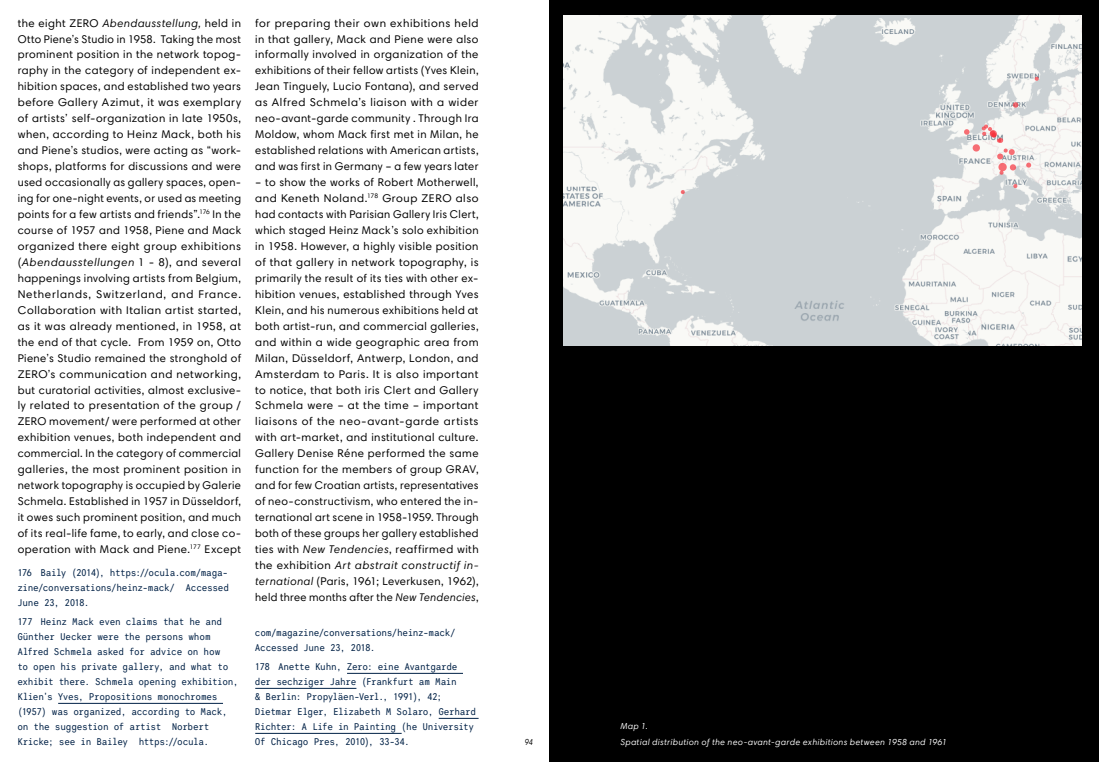
<style>
.page{position:relative;width:1099px;height:762px;background:#fff}
.page>*{position:absolute;margin:0;border:0;box-sizing:border-box;transform-origin:0 0}
.t1{font:11.25px/16px "Harmonia Sans Pro Cyr";letter-spacing:.03em;color:#000;text-align:justify}
.t2{font:10px/15px "Harmonia Sans Mono Std CE";letter-spacing:.025em;color:#002146}
.t3{font:italic 8.75px/16px "Harmonia Sans Pro Cyr";letter-spacing:.045em;color:#fff}
.t4{font:italic 8.75px "Harmonia Sans Pro Cyr";color:#000;scale:.85 1}
.s1{font-style:italic}
</style>
<div class="page">
<hr style="left:58px;top:703px;width:165px;height:1px;background:#002146">
<hr style="left:347px;top:673px;width:116px;height:1px;background:#002146">
<hr style="left:255px;top:688px;width:101px;height:1px;background:#002146">
<hr style="left:438px;top:718px;width:40px;height:1px;background:#002146">
<hr style="left:255px;top:733px;width:146px;height:1px;background:#002146">
<div style="left:549px;top:0;width:549px;height:762px;background:#000"></div>
<img style="left:563px;top:15px;width:518px;height:331px">
<svg style="left:1012px;top:102px;width:6px;height:6px"></svg>
<svg style="left:1026px;top:163px;width:5px;height:5px"></svg>
<svg style="left:1013px;top:184px;width:4px;height:4px"></svg>
<svg style="left:964px;top:125px;width:52px;height:50px"></svg>
<svg style="left:1034px;top:77px;width:4px;height:4px"></svg>
<svg style="left:680px;top:190px;width:4px;height:4px"></svg>
<p class="t1" style="left:18px;top:15px;width:225px">the eight ZERO <span class="s1">Abendausstellung,</span> held in Otto Piene’s Studio in 1958. Taking the most prominent position in the network topog&shy;raphy in the category of independent ex&shy;hibition spaces, and established two years before Gallery Azimut, it was exemplary of artists’ self-organization in late 1950s, when, according to Heinz Mack, both his and Piene’s studios, were acting as “work&shy;shops, platforms for discussions and were used occasionally as gallery spaces, open&shy;ing for one-night events, or used as meeting points for a few artists and friends”.<sup>176</sup> In the course of 1957 and 1958, Piene and Mack organized there eight group exhibitions (<span class="s1">Abendausstellungen</span> 1 - 8), and several happenings involving artists from Belgium, Netherlands, Switzerland, and France.<br>Collaboration with Italian artist started, as it was already mentioned, in 1958, at the end of that cycle. From 1959 on, Otto Piene’s Studio remained the stronghold of ZERO’s communication and networking, but curatorial activities, almost exclusive&shy;ly related to presentation of the group / ZERO movement/ were performed at other exhibition venues, both independent and commercial. In the category of commercial galleries, the most prominent position in network topography is occupied by Galerie Schmela. Established in 1957 in Düsseldorf, it owes such prominent position, and much of its real-life fame, to early, and close co&shy;operation with Mack and Piene.<sup>177</sup> Except</p>
<p class="t2" style="left:18px;top:565px;width:212px;text-align:justify">176 Baily (2014), https://ocula.com/maga&shy;zine/conversations/heinz-mack/ Accessed June 23, 2018.</p>
<p class="t2" style="left:18px;top:613px;width:222px">177 Heinz Mack even claims that he and Günther Uecker were the persons whom Alfred Schmela asked for advice on how<br>to open his private gallery, and what to exhibit there. Schmela opening exhibition, Klien’s Yves, Propositions monochromes (1957) was organized, according to Mack, on the suggestion of artist Norbert Kricke; see in Bailey https://ocula.</p>
<p class="t1" style="left:255px;top:15px;width:225px">for preparing their own exhibitions held in that gallery, Mack and Piene were also informally involved in organization of the exhibitions of their fellow artists (Yves Klein, Jean Tinguely, Lucio Fontana), and served as Alfred Schmela’s liaison with a wider neo-avant-garde community . Through Ira Moldow, whom Mack first met in Milan, he established relations with American artists, and was first in Germany – a few years later</p>
<p class="t1" style="left:255px;top:174px;width:225px">– to show the works of Robert Motherwell, and Keneth Noland.<sup>178</sup> Group ZERO also had contacts with Parisian Gallery Iris Clert, which staged Heinz Mack’s solo exhibition in 1958. However, a highly visible position of that gallery in network topography, is primarily the result of its ties with other ex&shy;hibition venues, established through Yves Klein, and his numerous exhibitions held at both artist-run, and commercial galleries, and within a wide geographic area from Milan, Düsseldorf, Antwerp, London, and Amsterdam to Paris. It is also important to notice, that both iris Clert and Gallery Schmela were – at the time – important liaisons of the neo-avant-garde artists with art-market, and institutional culture.<br>Gallery Denise Réne performed the same function for the members of group GRAV, and for few Croatian artists, representatives of neo-constructivism, who entered the in&shy;ternational art scene in 1958-1959. Through both of these groups her gallery established ties with <span class="s1">New Tendencies</span>, reaffirmed with the exhibition <span class="s1">Art abstrait constructif in&shy;ternational</span> (Paris, 1961; Leverkusen, 1962), held three months after the <span class="s1">New Tendencies</span>,</p>
<p class="t2" style="left:255px;top:625px;width:202px">com/magazine/conversations/heinz-mack/<br>Accessed June 23, 2018.</p>
<p class="t2" style="left:255px;top:658px;width:222px">178 Anette Kuhn, Zero: eine Avantgarde<br>der sechziger Jahre (Frankfurt am Main<br>&amp; Berlin: Propyläen-Verl., 1991), 42; Dietmar Elger, Elizabeth M Solaro, Gerhard Richter: A Life in Painting (he University Of Chicago Pres, 2010), 33-34.</p>
<p class="t4" style="left:524px;top:736px;width:11px">94</p>
<p class="t3" style="left:620px;top:717px;width:328px">Map 1.<br>Spatial distribution of the neo-avant-garde exhibitions between 1958 and 1961</p>
</div>
